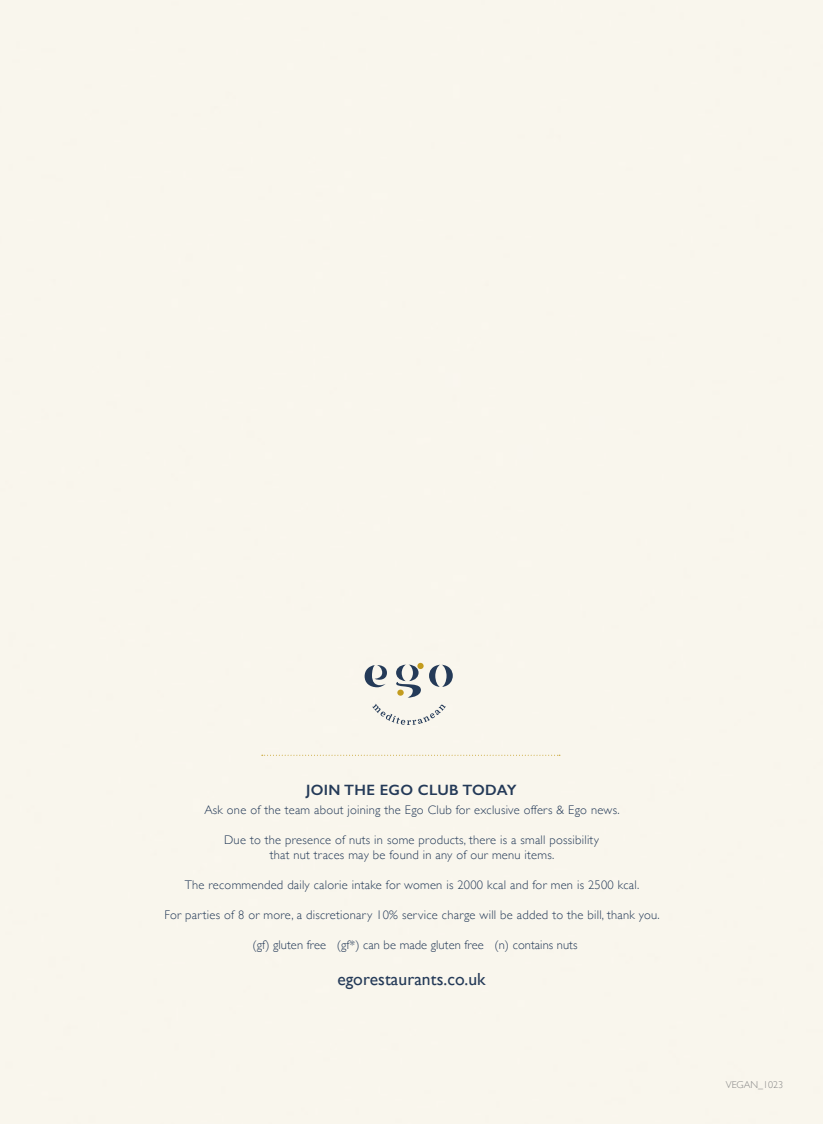
<style>
.page{position:relative;width:823px;height:1124px;background:#fff}
.page>*{position:absolute;margin:0;border:0;box-sizing:border-box;transform-origin:0 0}
.t1{font:17.5px "Gill Sans";letter-spacing:.005em;color:#243a58}
.t2{font:600 15px "Gill Sans";letter-spacing:.02em;color:#243a58}
.t3{font:300 12.5px/15px "Gill Sans";letter-spacing:.02em;color:#243a58;text-align:center}
.t4{font:300 10px "Gill Sans";color:#878787}
</style>
<div class="page">
<div style="left:0;top:0;width:822px;height:1123px;background:#f9f6ed"></div>
<svg style="left:364px;top:664px;width:88px;height:60px;background:#d4d5d2"></svg>
<svg style="left:417px;top:662px;width:6px;height:7px"></svg>
<svg style="left:262px;top:754px;width:297px;height:1px"></svg>
<p class="t2" style="left:306px;top:780px;width:212px">JOIN THE EGO CLUB TODAY</p>
<p class="t3" style="left:204px;top:801px;width:416px">Ask one of the team about joining the Ego Club for exclusive offers &amp; Ego news.</p>
<p class="t3" style="left:224px;top:831px;width:376px">Due to the presence of nuts in some products, there is a small possibility that nut traces may be found in any of our menu items.</p>
<p class="t3" style="left:185px;top:876px;width:456px">The recommended daily calorie intake for women is 2000 kcal and for men is 2500 kcal.</p>
<p class="t3" style="left:164px;top:906px;width:496px">For parties of 8 or more, a discretionary 10% service charge will be added to the bill, thank you.</p>
<p class="t3" style="left:252px;top:936px;width:326px">(gf) gluten free (gf*) can be made gluten free (n) contains nuts</p>
<h1 class="t1" style="left:337px;top:968px;width:150px">egorestaurants.co.uk</h1>
<p class="t4" style="left:725px;top:1076px;width:59px">VEGAN_1023</p>
</div>
